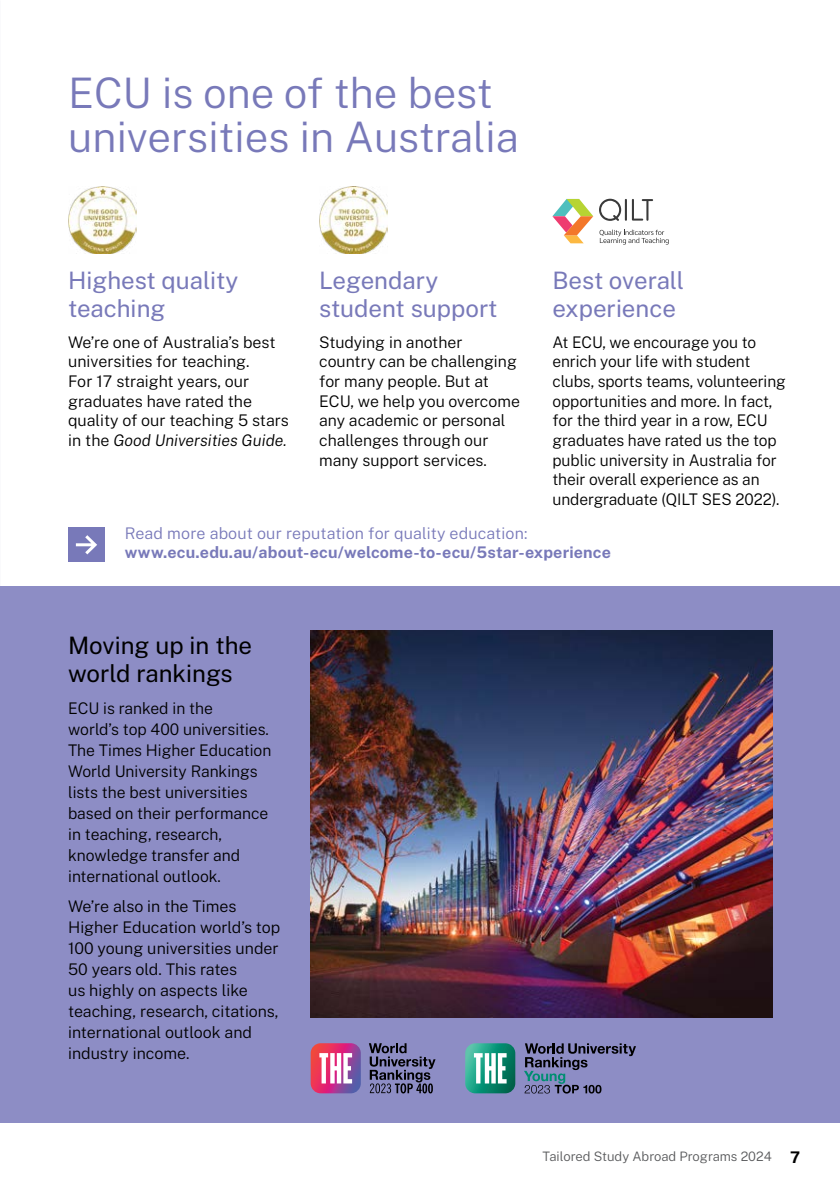
<style>
.page{position:relative;width:840px;height:1191px;background:#fff}
.page>*{position:absolute;margin:0;border:0;box-sizing:border-box;transform-origin:0 0}
.t1{font:300 42px/44px "Public Sans";color:#7879b9}
.t2{font:24px/28px "Public Sans";color:#7879b9}
.t3{font:24px/28px "Public Sans";color:#000}
.t4{font:300 16px/19.6px "Public Sans";color:#000}
.t5{font:700 16px "Public Sans";letter-spacing:.01em;color:#7879b9}
.t6{font:300 16px "Public Sans";letter-spacing:.01em;color:#7879b9}
.t7{font:300 13px "Public Sans";color:#58595b}
.s1{font-style:italic}
.s2{font-weight:700;font-size:16px;color:#000}
</style>
<div class="page">
<div style="left:0;top:586px;width:839px;height:537px;background:#8d8dc5"></div>
<img style="left:68px;top:186px;width:68px;height:68px">
<img style="left:319px;top:186px;width:68px;height:68px">
<div style="left:68px;top:527px;width:37px;height:34px;background:#7879b9"></div>
<svg style="left:76px;top:535px;width:21px;height:19px"></svg>
<svg style="left:552px;top:199px;width:116px;height:46px"></svg>
<hr style="left:624px;top:199px;width:2px;height:22px;background:#3a3a3a">
<img style="left:310px;top:631px;width:461px;height:386px">
<svg style="left:310px;top:1043px;width:50px;height:50px;background:#cc6e9c"></svg>
<svg style="left:369px;top:1043px;width:66px;height:50px"></svg>
<svg style="left:428px;top:1083px;width:4px;height:10px"></svg>
<svg style="left:524px;top:1043px;width:111px;height:50px"></svg>
<svg style="left:465px;top:1043px;width:50px;height:50px;background:#54ad9b"></svg>
<h1 class="t1" style="left:68px;top:69px;width:452px">ECU is one of the best universities in Australia</h1>
<h2 class="t2" style="left:68px;top:265px;width:172px">Highest quality teaching</h2>
<p class="t4" style="left:68px;top:332px;width:222px">We’re one of Australia’s best universities for teaching.<br>For 17 straight years, our graduates have rated the quality of our teaching 5 stars in the <span class="s1">Good Universities Guide.</span></p>
<h2 class="t2" style="left:319px;top:265px;width:180px">Legendary student support</h2>
<p class="t4" style="left:319px;top:332px;width:202px">Studying in another country can be challenging for many people. But at<br>ECU, we help you overcome any academic or personal challenges through our many support services.</p>
<h2 class="t2" style="left:552px;top:265px;width:133px">Best overall experience</h2>
<p class="t4" style="left:552px;top:332px;width:235px">At ECU, we encourage you to enrich your life with student clubs, sports teams, volunteering opportunities and more. In fact, for the third year in a row, ECU graduates have rated us the top public university in Australia for their overall experience as an undergraduate (QILT SES 2022).</p>
<p class="t6" style="left:125px;top:522px;width:404px">Read more about our reputation for quality education:</p>
<p class="t5" style="left:125px;top:541px;width:487px">www.ecu.edu.au/about-ecu/welcome-to-ecu/5star-experience</p>
<h2 class="t3" style="left:68px;top:630px;width:185px">Moving up in the world rankings</h2>
<p class="t4" style="left:68px;top:697px;width:205px;line-height:21px">ECU is ranked in the<br>world’s top 400 universities.<br>The Times Higher Education<br>World University Rankings lists the best universities based on their performance in teaching, research, knowledge transfer and international outlook.</p>
<p class="t4" style="left:68px;top:895px;width:214px;line-height:21px">We’re also in the Times<br>Higher Education world’s top<br>100 young universities under<br>50 years old. This rates<br>us highly on aspects like teaching, research, citations, international outlook and industry income.</p>
<p class="t7" style="left:542px;top:1148px;width:259px">Tailored Study Abroad Programs 2024 <span class="s2">7</span></p>
</div>
